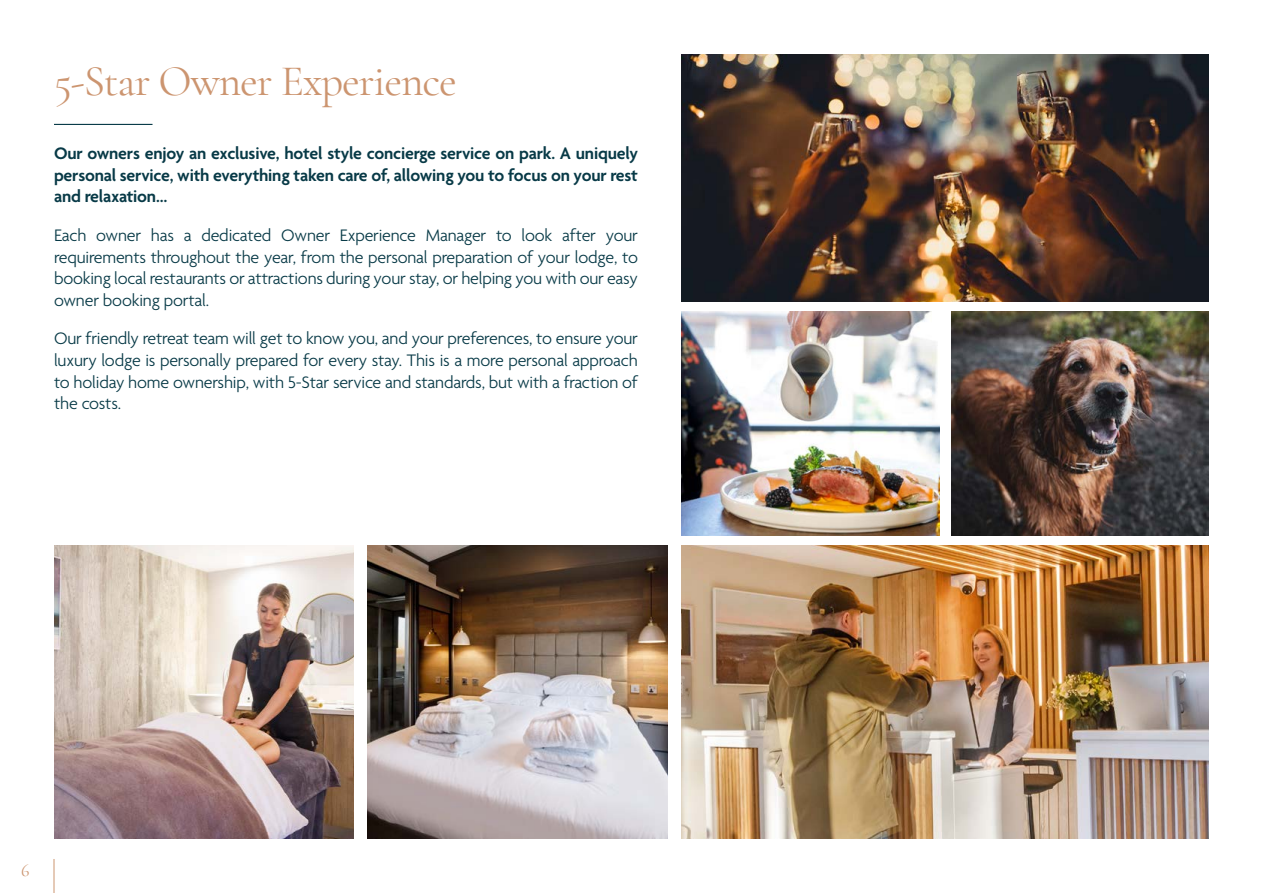
<style>
.page{position:relative;width:1263px;height:893px;background:#fff}
.page>*{position:absolute;margin:0;border:0;box-sizing:border-box;transform-origin:0 0}
.t1{font:43.5px "Cormorant Garamond";letter-spacing:-.025em;color:#cc9570}
.t2{font:300 18px/21.6px "Agenda";letter-spacing:-.01em;color:#083a47;text-align:justify}
.t3{font:600 18px/21.6px "Agenda";letter-spacing:-.01em;color:#083a47;text-align:justify}
.t4{font:18px "Cormorant Garamond";color:#cc9570}
</style>
<div class="page">
<img style="left:681px;top:54px;width:528px;height:248px">
<img style="left:681px;top:312px;width:258px;height:224px">
<img style="left:681px;top:546px;width:528px;height:292px">
<img style="left:951px;top:312px;width:258px;height:224px">
<img style="left:54px;top:546px;width:300px;height:293px">
<img style="left:368px;top:546px;width:300px;height:293px">
<hr style="left:54px;top:124px;width:99px;height:1px;background:#083a47">
<hr style="left:1262px;top:577px;width:1px;height:255px;background:#083a47">
<hr style="left:54px;top:859px;width:1px;height:34px;background:#cc9570">
<h1 class="t1" style="left:54px;top:54px;width:404px">5-Star Owner Experience</h1>
<p class="t3" style="left:54px;top:144px;width:585px">Our owners enjoy an exclusive, hotel style concierge service on park. A uniquely personal service, with everything taken care of, allowing you to focus on your rest and relaxation…</p>
<p class="t2" style="left:54px;top:226px;width:585px">Each owner has a dedicated Owner Experience Manager to look after your requirements throughout the year, from the personal preparation of your lodge, to booking local restaurants or attractions during your stay, or helping you with our easy owner booking portal.</p>
<p class="t2" style="left:54px;top:329px;width:585px">Our friendly retreat team will get to know you, and your preferences, to ensure your luxury lodge is personally prepared for every stay. This is a more personal approach to holiday home ownership, with 5-Star service and standards, but with a fraction of the costs.</p>
<p class="t4" style="left:21px;top:859px;width:10px">6</p>
</div>
